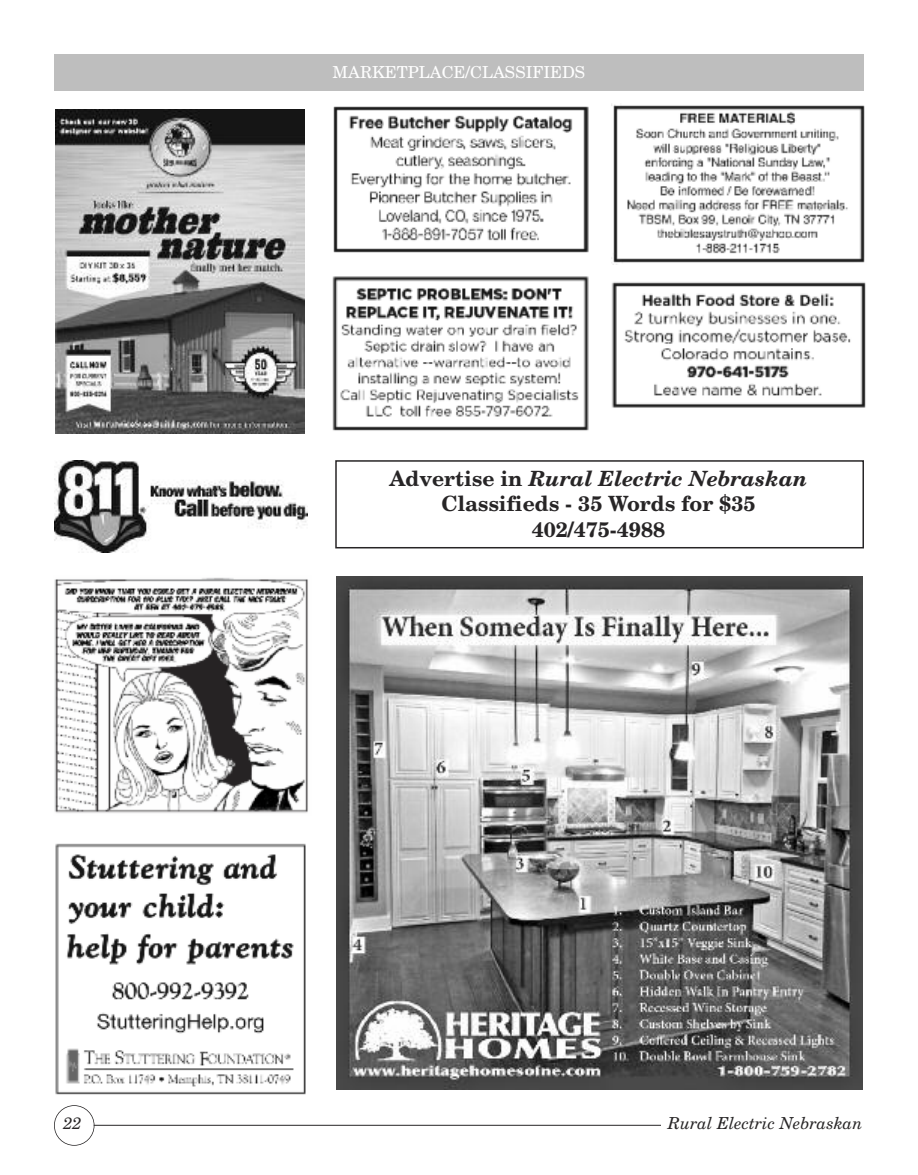
<style>
.page{position:relative;width:918px;height:1175px;background:#fff}
.page>*{position:absolute;margin:0;border:0;box-sizing:border-box;transform-origin:0 0}
.t1{font:700 21px/25.2px "New Century Schlbk";color:#272526;text-align:center}
.t2{font:italic 16.5px "New Century Schlbk";color:#272526}
.t3{font:16.5px "New Century Schlbk";color:#fff}
.s1{font-style:italic}
</style>
<div class="page">
<div style="left:54px;top:1105px;width:40px;height:40px;border:2px solid #272526;border-radius:50%"></div>
<hr style="left:94px;top:1125px;width:648px;height:1px;background:#272526">
<div style="left:662px;top:1114px;width:202px;height:23px;background:#fff"></div>
<div style="left:54px;top:54px;width:810px;height:36px;background:#bebebe"></div>
<div style="left:335px;top:460px;width:529px;height:88px;border:2px solid #272526"></div>
<img style="left:55px;top:460px;width:252px;height:92px">
<img style="left:55px;top:109px;width:250px;height:324px">
<img style="left:54px;top:577px;width:254px;height:236px">
<img style="left:613px;top:104px;width:252px;height:159px">
<img style="left:55px;top:843px;width:251px;height:252px">
<img style="left:332px;top:276px;width:257px;height:155px">
<img style="left:333px;top:106px;width:256px;height:147px">
<img style="left:336px;top:576px;width:527px;height:513px">
<img style="left:611px;top:282px;width:255px;height:126px">
<p class="t3" style="left:333px;top:66px;width:254px">MARKETPLACE/CLASSIFIEDS</p>
<p class="t1" style="left:389px;top:468px;width:419px">Advertise in <span class="s1">Rural Electric Nebraskan<br></span>Classifieds - 35 Words for $35<br>402/475-4988</p>
<p class="t2" style="left:63px;top:1117px;width:20px">22</p>
<p class="t2" style="left:668px;top:1116px;width:196px">Rural Electric Nebraskan</p>
</div>
